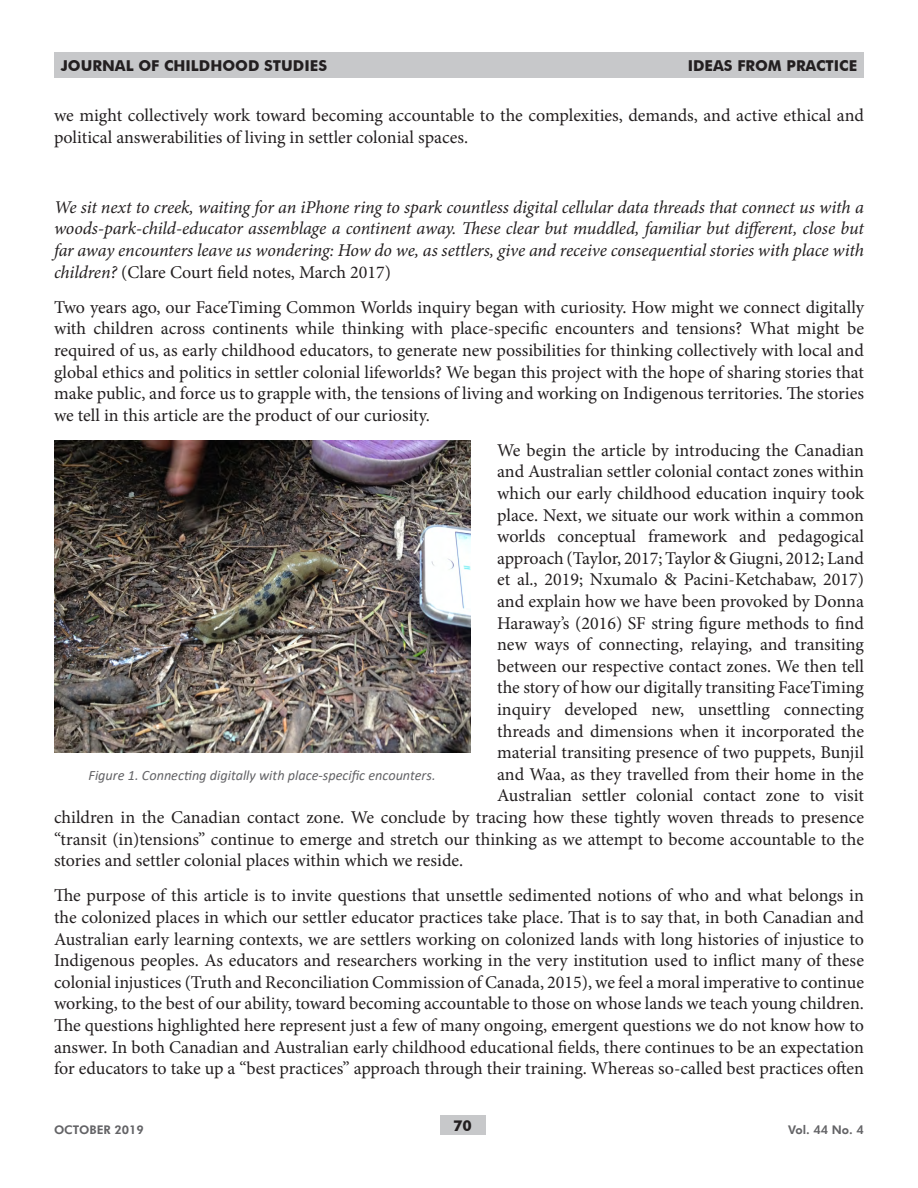
<style>
.page{position:relative;width:918px;height:1188px;background:#fff}
.page>*{position:absolute;margin:0;border:0;box-sizing:border-box;transform-origin:0 0}
.t1{font:18px/21.6px "Minion Pro";color:#231f20;text-align:justify}
.t2{font:italic 18px/21.6px "Minion Pro";letter-spacing:-.005em;color:#231f20;text-align:justify}
.t3{font:700 15px "Futura BT";color:#231f20}
.t4{font:italic 14.25px "Calibri";color:#636366}
.t5{font:800 12px "Futura BT";color:#636366}
.s1{font-style:normal}
</style>
<div class="page">
<div style="left:440px;top:1116px;width:45px;height:19px;background:#c7c8ca"></div>
<div style="left:54px;top:52px;width:810px;height:26px;background:#c7c8ca"></div>
<img style="left:54px;top:441px;width:416px;height:312px">
<p class="t3" style="left:61px;top:57px;width:268px">JOURNAL OF CHILDHOOD STUDIES</p>
<p class="t3" style="left:688px;top:57px;width:171px">IDEAS FROM PRACTICE</p>
<p class="t1" style="left:54px;top:105px;width:812px">we might collectively work toward becoming accountable to the complexities, demands, and active ethical and political answerabilities of living in settler colonial spaces.</p>
<p class="t2" style="left:54px;top:196px;width:811px">We sit next to creek, waiting for an iPhone ring to spark countless digital cellular data threads that connect us with a woods-park-child-educator assemblage a continent away. These clear but muddled, familiar but different, close but far away encounters leave us wondering: How do we, as settlers, give and receive consequential stories with place with children? <span class="s1">(Clare Court field notes, March 2017)</span></p>
<p class="t1" style="left:54px;top:296px;width:812px">Two years ago, our FaceTiming Common Worlds inquiry began with curiosity. How might we connect digitally with children across continents while thinking with place-specific encounters and tensions? What might be required of us, as early childhood educators, to generate new possibilities for thinking collectively with local and global ethics and politics in settler colonial lifeworlds? We began this project with the hope of sharing stories that make public, and force us to grapple with, the tensions of living and working on Indigenous territories. The stories we tell in this article are the product of our curiosity.</p>
<p class="t1" style="left:497px;top:439px;width:368px">We begin the article by introducing the Canadian</p>
<p class="t1" style="left:497px;top:461px;width:368px">and Australian settler colonial contact zones within</p>
<p class="t1" style="left:497px;top:483px;width:368px">which our early childhood education inquiry took</p>
<p class="t1" style="left:497px;top:504px;width:368px">place. Next, we situate our work within a common</p>
<p class="t1" style="left:497px;top:526px;width:368px">worlds conceptual framework and pedagogical</p>
<p class="t1" style="left:497px;top:547px;width:368px">approach (Taylor, 2017; Taylor &amp; Giugni, 2012; Land</p>
<p class="t1" style="left:497px;top:569px;width:368px">et al., 2019; Nxumalo &amp; Pacini-Ketchabaw, 2017)</p>
<p class="t1" style="left:497px;top:591px;width:368px">and explain how we have been provoked by Donna</p>
<p class="t1" style="left:497px;top:612px;width:368px">Haraway’s (2016) SF string figure methods to find</p>
<p class="t1" style="left:497px;top:634px;width:368px">new ways of connecting, relaying, and transiting</p>
<p class="t1" style="left:497px;top:655px;width:368px">between our respective contact zones. We then tell</p>
<p class="t1" style="left:497px;top:677px;width:368px">the story of how our digitally transiting FaceTiming</p>
<p class="t1" style="left:497px;top:699px;width:368px">inquiry developed new, unsettling connecting</p>
<p class="t1" style="left:497px;top:720px;width:368px">threads and dimensions when it incorporated the</p>
<p class="t1" style="left:497px;top:742px;width:368px">material transiting presence of two puppets, Bunjil</p>
<p class="t1" style="left:497px;top:763px;width:368px">and Waa, as they travelled from their home in the</p>
<p class="t1" style="left:497px;top:785px;width:368px">Australian settler colonial contact zone to visit</p>
<p class="t1" style="left:54px;top:807px;width:812px">children in the Canadian contact zone. We conclude by tracing how these tightly woven threads to presence</p>
<p class="t1" style="left:54px;top:828px;width:812px">“transit (in)tensions” continue to emerge and stretch our thinking as we attempt to become accountable to the</p>
<p class="t1" style="left:54px;top:850px;width:411px">stories and settler colonial places within which we reside.</p>
<p class="t1" style="left:54px;top:885px;width:812px">The purpose of this article is to invite questions that unsettle sedimented notions of who and what belongs in the colonized places in which our settler educator practices take place. That is to say that, in both Canadian and Australian early learning contexts, we are settlers working on colonized lands with long histories of injustice to Indigenous peoples. As educators and researchers working in the very institution used to inflict many of these colonial injustices (Truth and Reconciliation Commission of Canada, 2015), we feel a moral imperative to continue working, to the best of our ability, toward becoming accountable to those on whose lands we teach young children.<br>The questions highlighted here represent just a few of many ongoing, emergent questions we do not know how to answer. In both Canadian and Australian early childhood educational fields, there continues to be an expectation for educators to take up a “best practices” approach through their training. Whereas so-called best practices often</p>
<p class="t4" style="left:89px;top:765px;width:349px">Figure 1. Connecting digitally with place-specific encounters.</p>
<p class="t5" style="left:54px;top:1122px;width:91px">OCTOBER 2019</p>
<p class="t3" style="left:453px;top:1117px;width:20px">70</p>
<p class="t5" style="left:788px;top:1122px;width:77px">Vol. 44 No. 4</p>
</div>
